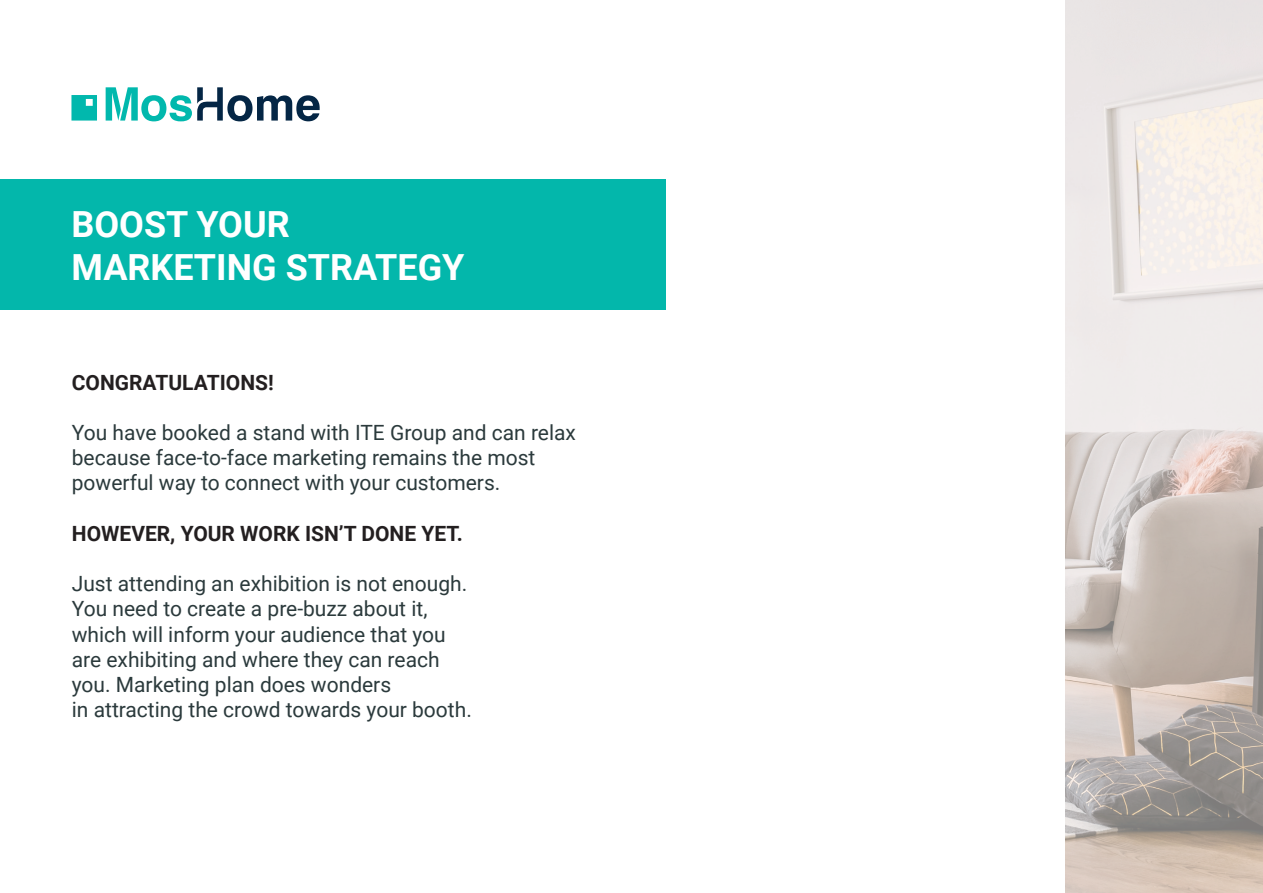
<style>
.page{position:relative;width:1263px;height:893px;background:#fff}
.page>*{position:absolute;margin:0;border:0;box-sizing:border-box;transform-origin:0 0}
.t1{font:700 36px/43.2px "Roboto";color:#fff}
.t2{font:21px/25.2px "Roboto";color:#2b3a3c}
.t3{font:700 21px "Roboto";color:#231f20}
</style>
<div class="page">
<div style="left:0;top:179px;width:665px;height:130px;background:#03b7ab"></div>
<svg style="left:71px;top:95px;width:26px;height:26px"></svg>
<svg style="left:106px;top:87px;width:214px;height:34px"></svg>
<svg style="left:1065px;top:0;width:198px;height:892px;background:#d9d1cd"></svg>
<h1 class="t1" style="left:71px;top:201px;width:394px">BOOST YOUR<br>MARKETING STRATEGY</h1>
<p class="t3" style="left:72px;top:367px;width:204px">CONGRATULATIONS!</p>
<p class="t2" style="left:72px;top:419px;width:506px">You have booked a stand with ITE Group and can relax because face-to-face marketing remains the most powerful way to connect with your customers.</p>
<p class="t3" style="left:72px;top:519px;width:393px">HOWEVER, YOUR WORK ISN’T DONE YET.</p>
<p class="t2" style="left:72px;top:570px;width:402px">Just attending an exhibition is not enough.<br>You need to create a pre-buzz about it, which will inform your audience that you are exhibiting and where they can reach you. Marketing plan does wonders<br>in attracting the crowd towards your booth.</p>
</div>
